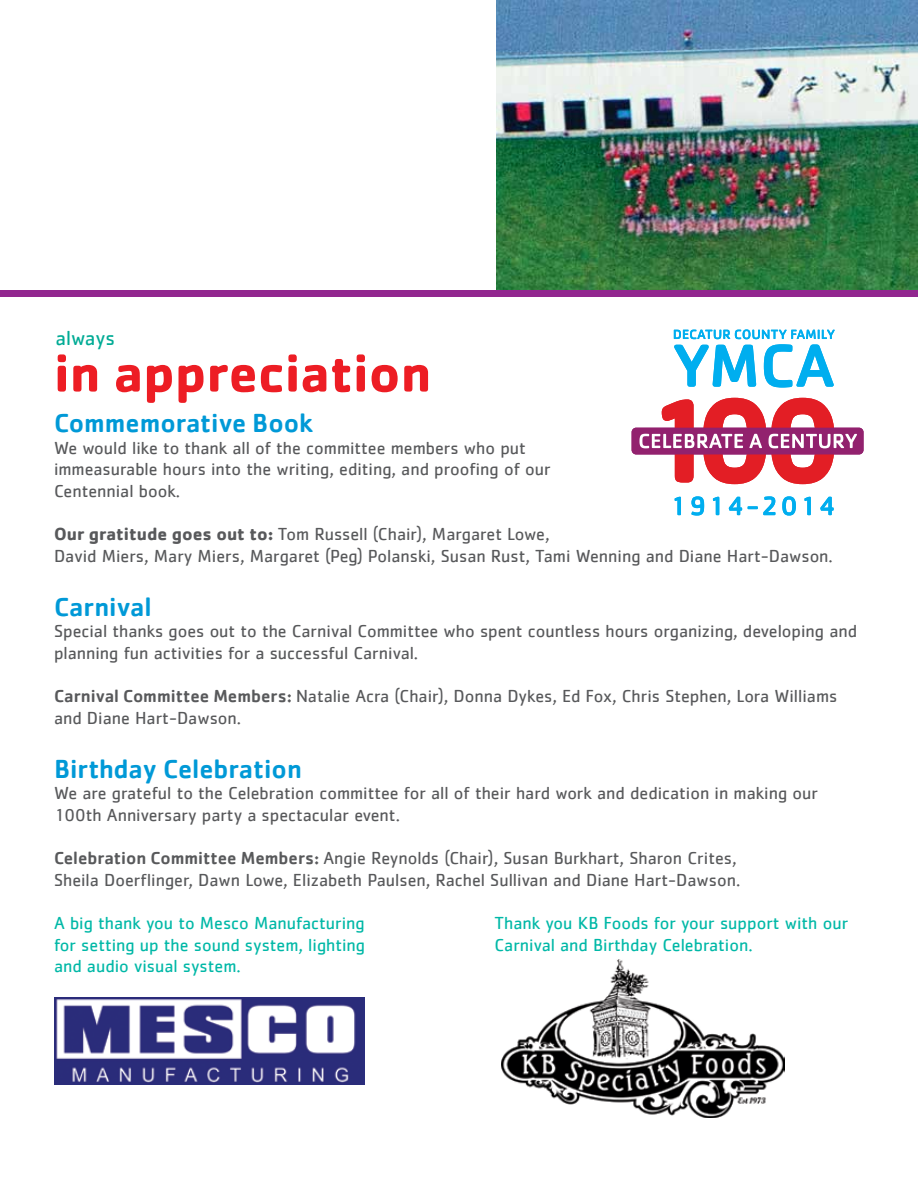
<style>
.page{position:relative;width:918px;height:1188px;background:#fff}
.page>*{position:absolute;margin:0;border:0;box-sizing:border-box;transform-origin:0 0}
.t1{font:700 54px "Cachet";color:#ed1d24}
.t2{font:500 27px "Cachet";color:#0099d7}
.t3{font:21px "Cachet";color:#00ab95}
.t4{font:18px/21.6px "Cachet";color:#58595b}
.t5{font:18px/21.6px "Cachet";color:#00b8a7;text-align:justify}
.s1{font-weight:700}
.s2{font-weight:500}
</style>
<div class="page">
<img style="left:496px;top:0;width:422px;height:291px">
<img style="left:54px;top:998px;width:310px;height:86px">
<img style="left:502px;top:960px;width:283px;height:157px">
<svg style="left:674px;top:329px;width:161px;height:59px"></svg>
<div style="left:632px;top:428px;width:232px;height:26px;background:#92216e;border-radius:5px"></div>
<svg style="left:675px;top:497px;width:6px;height:18px"></svg>
<svg style="left:691px;top:496px;width:13px;height:20px"></svg>
<svg style="left:713px;top:497px;width:6px;height:18px"></svg>
<svg style="left:729px;top:497px;width:13px;height:18px"></svg>
<svg style="left:748px;top:496px;width:27px;height:19px"></svg>
<svg style="left:782px;top:496px;width:14px;height:20px"></svg>
<svg style="left:804px;top:497px;width:7px;height:18px"></svg>
<svg style="left:820px;top:497px;width:14px;height:18px"></svg>
<svg style="left:639px;top:398px;width:218px;height:86px"></svg>
<div style="left:0;top:291px;width:918px;height:6px;background:#92278f"></div>
<p class="t3" style="left:56px;top:326px;width:61px">always</p>
<h1 class="t1" style="left:54px;top:338px;width:379px">in appreciation</h1>
<h2 class="t2" style="left:54px;top:407px;width:261px">Commemorative Book</h2>
<p class="t4" style="left:54px;top:437px;width:498px">We would like to thank all of the committee members who put immeasurable hours into the writing, editing, and proofing of our<br>Centennial book.</p>
<p class="t4" style="left:54px;top:523px;width:780px"><span class="s1">Our gratitude goes out to:</span> Tom Russell (Chair), Margaret Lowe,<br>David Miers, Mary Miers, Margaret (Peg) Polanski, Susan Rust, Tami Wenning and Diane Hart-Dawson.</p>
<h2 class="t2" style="left:54px;top:590px;width:99px">Carnival</h2>
<p class="t4" style="left:54px;top:620px;width:805px">Special thanks goes out to the Carnival Committee who spent countless hours organizing, developing and planning fun activities for a successful Carnival.</p>
<p class="t4" style="left:54px;top:685px;width:785px"><span class="s2">Carnival Committee Members:</span> Natalie Acra (Chair), Donna Dykes, Ed Fox, Chris Stephen, Lora Williams and Diane Hart-Dawson.</p>
<h2 class="t2" style="left:54px;top:752px;width:249px">Birthday Celebration</h2>
<p class="t4" style="left:54px;top:782px;width:765px">We are grateful to the Celebration committee for all of their hard work and dedication in making our<br>100th Anniversary party a spectacular event.</p>
<p class="t4" style="left:54px;top:847px;width:688px"><span class="s2">Celebration Committee Members:</span> Angie Reynolds (Chair), Susan Burkhart, Sharon Crites,<br>Sheila Doerflinger, Dawn Lowe, Elizabeth Paulsen, Rachel Sullivan and Diane Hart-Dawson.</p>
<p class="t5" style="left:54px;top:912px;width:313px">A big thank you to Mesco Manufacturing for setting up the sound system, lighting and audio visual system.</p>
<p class="t5" style="left:495px;top:912px;width:355px">Thank you KB Foods for your support with our<br>Carnival and Birthday Celebration.</p>
</div>
